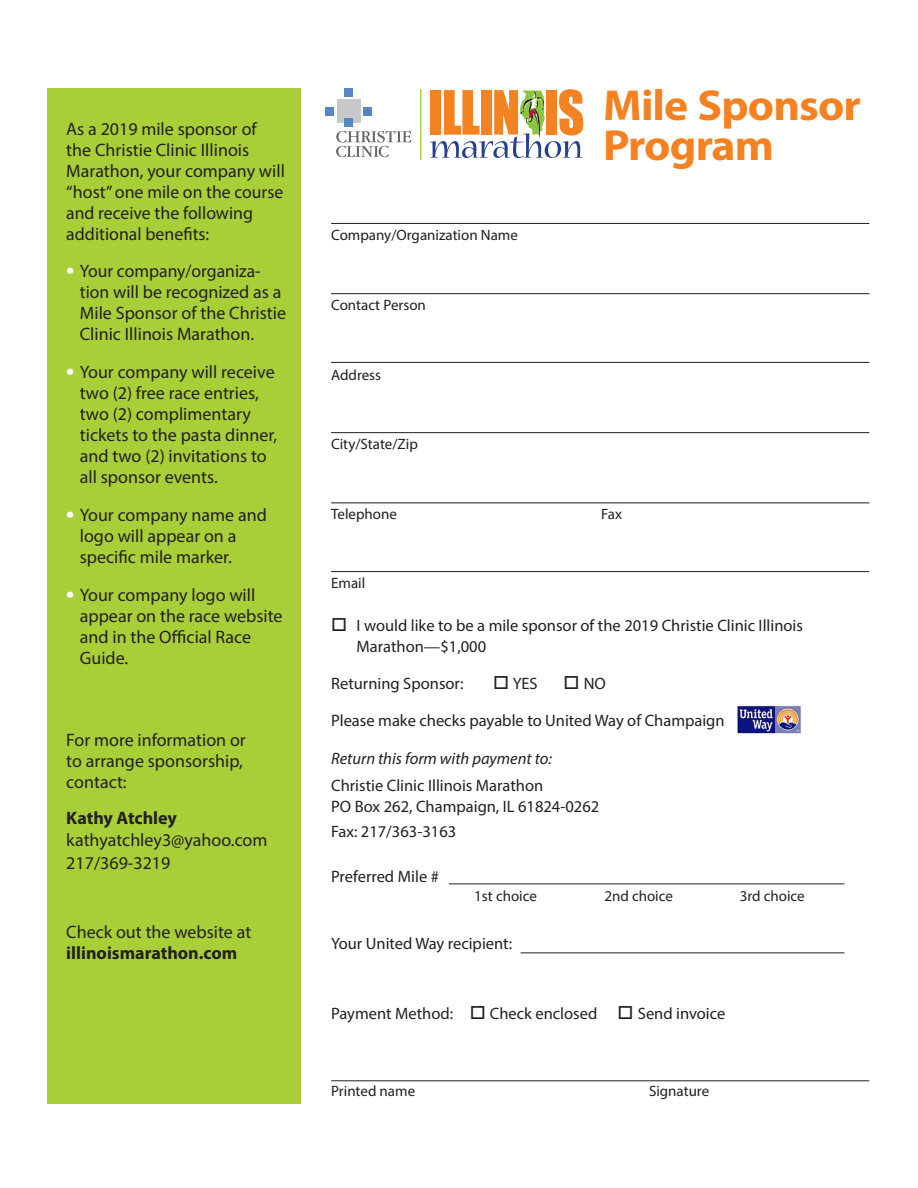
<style>
.page{position:relative;width:918px;height:1188px;background:#fff}
.page>*{position:absolute;margin:0;border:0;box-sizing:border-box;transform-origin:0 0}
.t1{font:700 43.5px/40.5px "Myriad Pro";letter-spacing:-.02em;color:#f68121;scale:1.05 1}
.t2{font:18px/21px "Myriad Pro";color:#231f20}
.t3{font:16.5px/21px "Myriad Pro";color:#231f20}
.t4{font:italic 16.5px "Myriad Pro";color:#231f20}
.t5{font:15px "Myriad Pro";color:#231f20}
.s1{font-weight:700;font-size:24px;color:#fff}
.s2{font-weight:700}
</style>
<div class="page">
<div style="left:47px;top:88px;width:254px;height:1016px;background:#a9cf38"></div>
<svg style="left:430px;top:89px;width:153px;height:69px"></svg>
<svg style="left:336px;top:131px;width:75px;height:26px"></svg>
<div style="left:325px;top:107px;width:9px;height:9px;background:#5786c5"></div>
<div style="left:363px;top:107px;width:9px;height:9px;background:#5786c5"></div>
<div style="left:337px;top:99px;width:23px;height:24px;background:#c7c8ca"></div>
<div style="left:344px;top:88px;width:9px;height:9px;background:#5786c5"></div>
<div style="left:344px;top:118px;width:9px;height:9px;background:#5786c5"></div>
<hr style="left:420px;top:89px;width:2px;height:71px;background:#a9cf38">
<hr style="left:331px;top:223px;width:538px;height:1px;background:#231f20">
<hr style="left:331px;top:293px;width:538px;height:1px;background:#231f20">
<hr style="left:449px;top:884px;width:395px;height:1px;background:#231f20">
<hr style="left:331px;top:362px;width:538px;height:1px;background:#231f20">
<hr style="left:331px;top:432px;width:538px;height:1px;background:#231f20">
<hr style="left:331px;top:502px;width:538px;height:1px;background:#231f20">
<hr style="left:331px;top:571px;width:538px;height:1px;background:#231f20">
<hr style="left:331px;top:1080px;width:538px;height:1px;background:#231f20">
<img style="left:736px;top:706px;width:66px;height:29px">
<hr style="left:521px;top:952px;width:324px;height:1px;background:#231f20">
<p class="t2" style="left:66px;top:118px;width:220px">As a 2019 mile sponsor of the Christie Clinic Illinois<br>Marathon, your company will “host” one mile on the course and receive the following additional benefits:</p>
<p class="t2" style="left:80px;top:260px;width:208px;text-indent:-14px"><span class="s1">•</span> Your company/organiza&shy;tion will be recognized as a<br>Mile Sponsor of the Christie<br>Clinic Illinois Marathon.</p>
<p class="t2" style="left:80px;top:361px;width:199px;text-indent:-14px"><span class="s1">•</span> Your company will receive two (2) free race entries, two (2) complimentary tickets to the pasta dinner, and two (2) invitations to all sponsor events.</p>
<p class="t2" style="left:80px;top:504px;width:189px;text-indent:-14px"><span class="s1">•</span> Your company name and logo will appear on a specific mile marker.</p>
<p class="t2" style="left:80px;top:584px;width:204px;text-indent:-14px"><span class="s1">•</span> Your company logo will appear on the race website and in the Official Race<br>Guide.</p>
<p class="t2" style="left:66px;top:729px;width:181px">For more information or to arrange sponsorship, contact:</p>
<p class="t2" style="left:66px;top:806px;width:203px;line-height:22.5px"><span class="s2">Kathy Atchley </span>kathyatchley3@yahoo.com</p>
<p class="t2" style="left:66px;top:852px;width:106px">217/369-3219</p>
<p class="t2" style="left:66px;top:922px;width:187px">Check out the website at <span class="s2">illinoismarathon.com</span></p>
<p class="t5" style="left:331px;top:226px;width:188px">Company/Organization Name</p>
<p class="t5" style="left:331px;top:296px;width:96px">Contact Person</p>
<p class="t5" style="left:331px;top:365px;width:52px">Address</p>
<p class="t5" style="left:331px;top:435px;width:88px">City/State/Zip</p>
<p class="t1" style="left:603px;top:83px;width:247px">Mile Sponsor<br>Program</p>
<p class="t5" style="left:331px;top:504px;width:67px">Telephone</p>
<p class="t5" style="left:601px;top:504px;width:22px">Fax</p>
<p class="t5" style="left:331px;top:574px;width:36px">Email</p>
<p class="t3" style="left:357px;top:615px;width:448px;text-indent:-25px">□ I would like to be a mile sponsor of the 2019 Christie Clinic Illinois<br>Marathon—$1,000</p>
<p class="t3" style="left:331px;top:673px;width:134px">Returning Sponsor:</p>
<p class="t3" style="left:493px;top:673px;width:46px">□ YES</p>
<p class="t3" style="left:564px;top:673px;width:44px">□ NO</p>
<p class="t3" style="left:331px;top:710px;width:395px">Please make checks payable to United Way of Champaign</p>
<p class="t4" style="left:331px;top:748px;width:222px">Return this form with payment to:</p>
<p class="t3" style="left:331px;top:774px;width:214px">Christie Clinic Illinois Marathon</p>
<p class="t3" style="left:331px;top:795px;width:270px">PO Box 262, Champaign, IL 61824-0262</p>
<p class="t3" style="left:331px;top:821px;width:127px">Fax: 217/363-3163</p>
<p class="t3" style="left:331px;top:865px;width:109px">Preferred Mile #</p>
<p class="t5" style="left:474px;top:887px;width:64px">1st choice</p>
<p class="t5" style="left:604px;top:887px;width:70px">2nd choice</p>
<p class="t5" style="left:740px;top:887px;width:67px">3rd choice</p>
<p class="t3" style="left:331px;top:933px;width:182px">Your United Way recipient:</p>
<p class="t3" style="left:331px;top:1003px;width:396px">Payment Method: □ Check enclosed □ Send invoice</p>
<p class="t5" style="left:331px;top:1082px;width:86px">Printed name</p>
<p class="t5" style="left:649px;top:1082px;width:62px">Signature</p>
</div>
